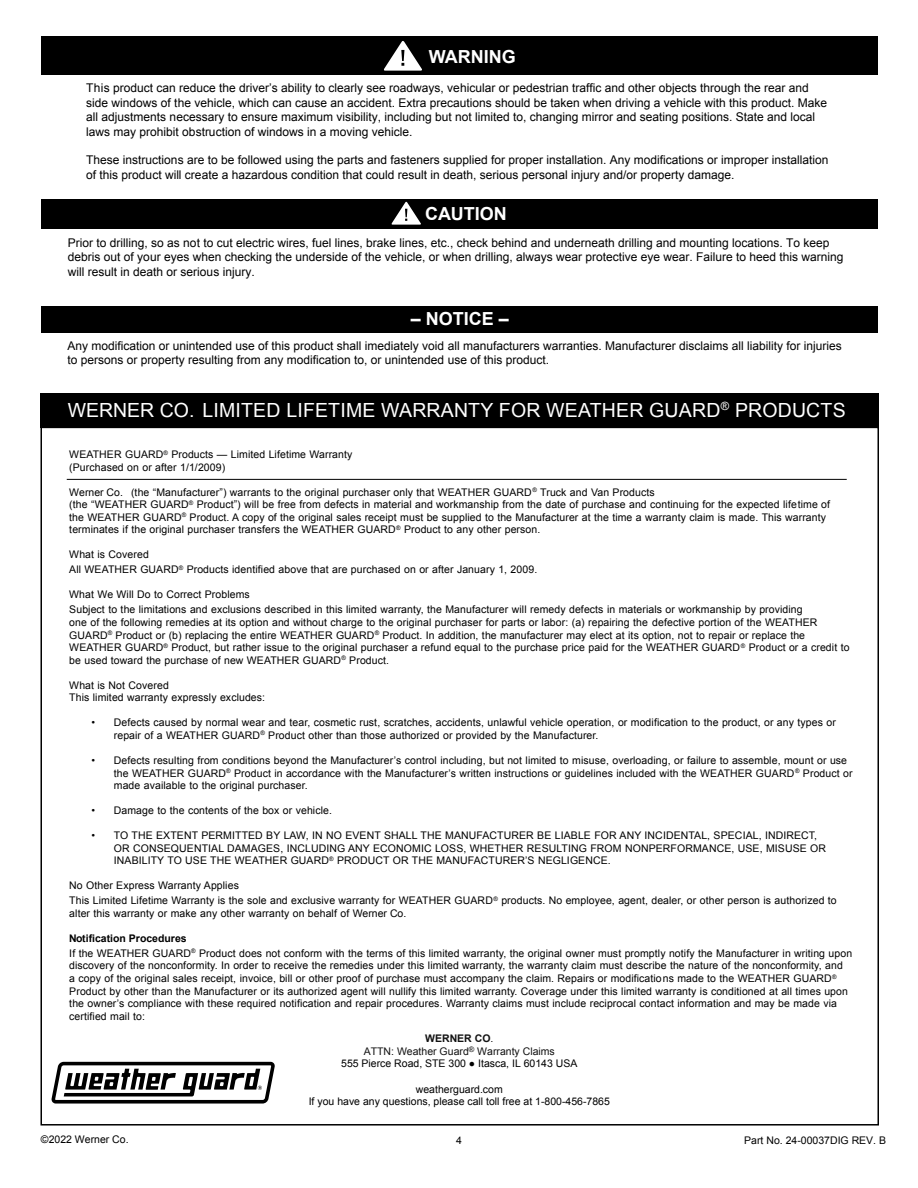
<style>
.page{position:relative;width:918px;height:1188px;background:#fff}
.page>*{position:absolute;margin:0;border:0;box-sizing:border-box;transform-origin:0 0}
.t1{font:19.5px "Arial";letter-spacing:.01em;color:#fff}
.t2{font:700 18px "Arial";color:#fff}
.t3{font:12px/14.4px "Arial";color:#000}
.t4{font:10.5px/12.6px "Arial";letter-spacing:.01em;color:#000}
.s1{font-weight:700}
.s2{font-weight:700;color:#121212}
.s3{color:#121212}
</style>
<div class="page">
<div style="left:41px;top:306px;width:837px;height:27px;background:#000"></div>
<div style="left:42px;top:199px;width:836px;height:29px;background:#000"></div>
<svg style="left:391px;top:201px;width:30px;height:24px"></svg>
<div style="left:41px;top:36px;width:837px;height:39px;background:#000"></div>
<svg style="left:384px;top:41px;width:38px;height:30px"></svg>
<div style="left:40px;top:393px;width:839px;height:35px;background:#000"></div>
<hr style="left:67px;top:479px;width:780px;height:1px;background:#000">
<svg style="left:52px;top:1062px;width:223px;height:42px"></svg>
<h2 class="t2" style="left:429px;top:45px;width:89px">WARNING</h2>
<p class="t3" style="left:86px;top:81px;width:742px">This product can reduce the driver’s ability to clearly see roadways, vehicular or pedestrian traffic and other objects through the rear and side windows of the vehicle, which can cause an accident. Extra precautions should be taken when driving a vehicle with this product. Make all adjustments necessary to ensure maximum visibility, including but not limited to, changing mirror and seating positions. State and local laws may prohibit obstruction of windows in a moving vehicle.</p>
<p class="t3" style="left:86px;top:153px;width:744px">These instructions are to be followed using the parts and fasteners supplied for proper installation. Any modifications or improper installation of this product will create a hazardous condition that could result in death, serious personal injury and/or property damage.</p>
<h2 class="t2" style="left:425px;top:202px;width:83px">CAUTION</h2>
<p class="t3" style="left:68px;top:236px;width:777px">Prior to drilling, so as not to cut electric wires, fuel lines, brake lines, etc., check behind and underneath drilling and mounting locations. To keep debris out of your eyes when checking the underside of the vehicle, or when drilling, always wear protective eye wear. Failure to heed this warning will result in death or serious injury.</p>
<h2 class="t2" style="left:411px;top:307px;width:100px">– NOTICE –</h2>
<p class="t3" style="left:68px;top:339px;width:776px">Any modification or unintended use of this product shall imediately void all manufacturers warranties. Manufacturer disclaims all liability for injuries to persons or property resulting from any modification to, or unintended use of this product.</p>
<h1 class="t1" style="left:68px;top:397px;width:780px">WERNER CO. LIMITED LIFETIME WARRANTY FOR WEATHER GUARD<sup>®</sup> PRODUCTS</h1>
<p class="t4" style="left:69px;top:448px;width:285px">WEATHER GUARD<sup>®</sup> Products — Limited Lifetime Warranty (Purchased on or after 1/1/2009)</p>
<p class="t4" style="left:69px;top:486px;width:762px">Werner Co. (the “Manufacturer”) warrants to the original purchaser only that WEATHER GUARD<sup>®</sup> Truck and Van Products<br>(the “WEATHER GUARD<sup>®</sup> Product”) will be free from defects in material and workmanship from the date of purchase and continuing for the expected lifetime of the WEATHER GUARD<sup>®</sup> Product. A copy of the original sales receipt must be supplied to the Manufacturer at the time a warranty claim is made. This warranty terminates if the original purchaser transfers the WEATHER GUARD<sup>®</sup> Product to any other person.</p>
<p class="t4" style="left:69px;top:547px;width:469px;line-height:15px">What is Covered<br>All WEATHER GUARD<sup>®</sup> Products identified above that are purchased on or after January 1, 2009.</p>
<p class="t4" style="left:69px;top:587px;width:735px;line-height:15px">What We Will Do to Correct Problems<br>Subject to the limitations and exclusions described in this limited warranty, the Manufacturer will remedy defects in materials or workmanship by providing</p>
<p class="t4" style="left:69px;top:616px;width:782px">one of the following remedies at its option and without charge to the original purchaser for parts or labor: (a) repairing the defective portion of the WEATHER GUARD<sup>®</sup> Product or (b) replacing the entire WEATHER GUARD<sup>®</sup> Product. In addition, the manufacturer may elect at its option, not to repair or replace the WEATHER GUARD<sup>®</sup> Product, but rather issue to the original purchaser a refund equal to the purchase price paid for the WEATHER GUARD<sup>®</sup> Product or a credit to be used toward the purchase of new WEATHER GUARD<sup>®</sup> Product.</p>
<p class="t4" style="left:69px;top:679px;width:197px">What is Not Covered<br>This limited warranty expressly excludes:</p>
<p class="t4" style="left:114px;top:716px;width:724px;text-indent:-22px">• Defects caused by normal wear and tear, cosmetic rust, scratches, accidents, unlawful vehicle operation, or modification to the product, or any types or repair of a WEATHER GUARD<sup>®</sup> Product other than those authorized or provided by the Manufacturer.</p>
<p class="t4" style="left:114px;top:754px;width:740px;text-indent:-22px">• Defects resulting from conditions beyond the Manufacturer’s control including, but not limited to misuse, overloading, or failure to assemble, mount or use the WEATHER GUARD<sup>®</sup> Product in accordance with the Manufacturer’s written instructions or guidelines included with the WEATHER GUARD<sup>®</sup> Product or made available to the original purchaser.</p>
<p class="t4" style="left:92px;top:804px;width:242px">• Damage to the contents of the box or vehicle.</p>
<p class="t4" style="left:114px;top:829px;width:714px;text-indent:-22px">• TO THE EXTENT PERMITTED BY LAW, IN NO EVENT SHALL THE MANUFACTURER BE LIABLE FOR ANY INCIDENTAL, SPECIAL, INDIRECT,<br>OR CONSEQUENTIAL DAMAGES, INCLUDING ANY ECONOMIC LOSS, WHETHER RESULTING FROM NONPERFORMANCE, USE, MISUSE OR<br>INABILITY TO USE THE WEATHER GUARD<sup>®</sup> PRODUCT OR THE MANUFACTURER’S NEGLIGENCE.</p>
<p class="t4" style="left:69px;top:878px;width:769px;line-height:15px">No Other Express Warranty Applies<br>This Limited Lifetime Warranty is the sole and exclusive warranty for WEATHER GUARD<sup>®</sup> products. No employee, agent, dealer, or other person is authorized to</p>
<p class="t4" style="left:69px;top:907px;width:339px">alter this warranty or make any other warranty on behalf of Werner Co.</p>
<p class="t4" style="left:69px;top:931px;width:784px;line-height:15px"><span class="s1">Notification Procedures<br></span>If the WEATHER GUARD<sup>®</sup> Product does not conform with the terms of this limited warranty, the original owner must promptly notify the Manufacturer in writing upon</p>
<p class="t4" style="left:69px;top:960px;width:780px">discovery of the nonconformity. In order to receive the remedies under this limited warranty, the warranty claim must describe the nature of the nonconformity, and a copy of the original sales receipt, invoice, bill or other proof of purchase must accompany the claim. Repairs or modifications made to the WEATHER GUARD<sup>® </sup>Product by other than the Manufacturer or its authorized agent will nullify this limited warranty. Coverage under this limited warranty is conditioned at all times upon the owner’s compliance with these required notification and repair procedures. Warranty claims must include reciprocal contact information and may be made via certified mail to:</p>
<p class="t4" style="left:41px;top:1133px;width:89px">©2022 Werner Co.</p>
<p class="t4" style="left:341px;top:1032px;width:238px;text-align:center"><span class="s2">WERNER CO</span><span class="s3">.<br>ATTN: Weather Guard</span><sup>®</sup> <span class="s3">Warranty Claims<br></span>555 Pierce Road, STE 300 ● Itasca, IL 60143 USA</p>
<p class="t4" style="left:309px;top:1083px;width:303px;text-align:center">weatherguard.com<br>If you have any questions, please call toll free at 1-800-456-7865</p>
<p class="t4" style="left:456px;top:1134px;width:7px">4</p>
<p class="t4" style="left:744px;top:1134px;width:143px">Part No. 24-00037DIG REV. B</p>
</div>
